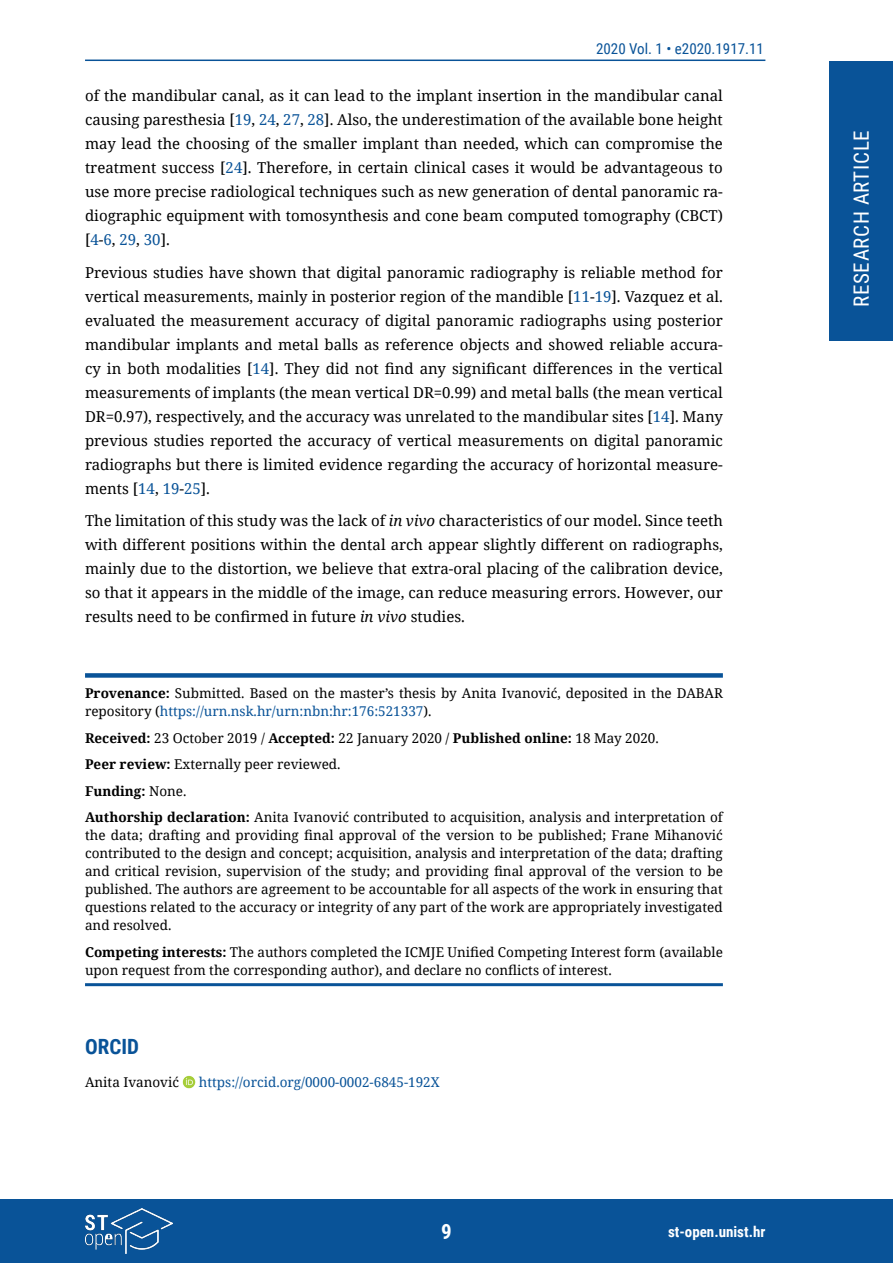
<style>
.page{position:relative;width:893px;height:1263px;background:#fff}
.page>*{position:absolute;margin:0;border:0;box-sizing:border-box;transform-origin:0 0}
.t1{font:21px "Roboto Condensed";letter-spacing:.035em;color:#fff}
.t2{font:700 21px "Roboto Condensed";color:#095398}
.t3{font:700 21px "Roboto Condensed";color:#fff}
.t4{font:15px/24px "Noto Serif";color:#000;text-align:justify}
.t5{font:15px "Roboto Condensed";color:#095398}
.t6{font:700 15px "Roboto Condensed";color:#fff}
.t7{font:13.5px/18px "Noto Serif";color:#000}
.t8{font:13.5px "Noto Serif";color:#095398}
.s1{color:#095398}
.s2{font-style:italic}
.s3{font-weight:700}
</style>
<div class="page">
<div style="left:829px;top:61px;width:64px;height:279px;background:#095398"></div>
<div style="left:0;top:1199px;width:893px;height:64px;background:#095398"></div>
<hr style="left:85px;top:60px;width:680px;height:1px;background:#095398">
<img style="left:85px;top:1209px;width:87px;height:44px">
<div style="left:85px;top:673px;width:638px;height:5px;background:#095398"></div>
<hr style="left:85px;top:983px;width:638px;height:3px;background:#095398">
<svg style="left:183px;top:1076px;width:12px;height:13px"></svg>
<p class="t5" style="left:596px;top:38px;width:169px">2020 Vol. 1 • e2020.1917.11</p>
<p class="t4" style="left:85px;top:83px;width:639px">of the mandibular canal, as it can lead to the implant insertion in the mandibular canal causing paresthesia [<span class="s1">19</span>, <span class="s1">24</span>, <span class="s1">27</span>, <span class="s1">28</span>]. Also, the underestimation of the available bone height may lead the choosing of the smaller implant than needed, which can compromise the treatment success [<span class="s1">24</span>]. Therefore, in certain clinical cases it would be advantageous to use more precise radiological techniques such as new generation of dental panoramic ra&shy;diographic equipment with tomosynthesis and cone beam computed tomography (CBCT) [<span class="s1">4</span>-<span class="s1">6</span>, <span class="s1">29</span>, <span class="s1">30</span>].</p>
<p class="t4" style="left:85px;top:260px;width:639px">Previous studies have shown that digital panoramic radiography is reliable method for vertical measurements, mainly in posterior region of the mandible [<span class="s1">11</span>-<span class="s1">19</span>]. Vazquez et al. evaluated the measurement accuracy of digital panoramic radiographs using posterior mandibular implants and metal balls as reference objects and showed reliable accura&shy;cy in both modalities [<span class="s1">14</span>]. They did not find any significant differences in the vertical measurements of implants (the mean vertical DR=0.99) and metal balls (the mean vertical DR=0.97), respectively, and the accuracy was unrelated to the mandibular sites [<span class="s1">14</span>]. Many previous studies reported the accuracy of vertical measurements on digital panoramic radiographs but there is limited evidence regarding the accuracy of horizontal measure&shy;ments [<span class="s1">14</span>, <span class="s1">19</span>-<span class="s1">25</span>].</p>
<p class="t4" style="left:85px;top:508px;width:639px">The limitation of this study was the lack of <span class="s2">in vivo</span> characteristics of our model. Since teeth with different positions within the dental arch appear slightly different on radiographs, mainly due to the distortion, we believe that extra-oral placing of the calibration device, so that it appears in the middle of the image, can reduce measuring errors. However, our results need to be confirmed in future <span class="s2">in vivo</span> studies.</p>
<p class="t7" style="left:85px;top:684px;width:639px"><span class="s3">Provenance:</span> Submitted. Based on the master’s thesis by Anita Ivanović, deposited in the DABAR repository (<span class="s1">https://urn.nsk.hr/urn:nbn:hr:176:521337</span>).</p>
<p class="t7" style="left:85px;top:724px;width:639px;line-height:26.5px"><span class="s3">Received:</span> 23 October 2019 / <span class="s3">Accepted:</span> 22 January 2020 / <span class="s3">Published online:</span> 18 May 2020.<br><span class="s3">Peer review:</span> Externally peer reviewed.<br><span class="s3">Funding:</span> None.<br><span class="s3">Authorship declaration:</span> Anita Ivanović contributed to acquisition, analysis and interpretation of</p>
<p class="t7" style="left:85px;top:826px;width:639px;text-align:justify">the data; drafting and providing final approval of the version to be published; Frane Mihanović contributed to the design and concept; acquisition, analysis and interpretation of the data; drafting and critical revision, supervision of the study; and providing final approval of the version to be published. The authors are agreement to be accountable for all aspects of the work in ensuring that questions related to the accuracy or integrity of any part of the work are appropriately investigated and resolved.</p>
<p class="t7" style="left:85px;top:942px;width:639px"><span class="s3">Competing interests:</span> The authors completed the ICMJE Unified Competing Interest form (available upon request from the corresponding author), and declare no conflicts of interest.</p>
<h1 class="t2" style="left:85px;top:1031px;width:55px">ORCID</h1>
<p class="t7" style="left:85px;top:1073px;width:96px">Anita Ivanović</p>
<p class="t8" style="left:199px;top:1073px;width:242px">https://orcid.org/0000-0002-6845-192X</p>
<h1 class="t3" style="left:441px;top:1217px;width:12px">9</h1>
<p class="t6" style="left:668px;top:1221px;width:99px">st-open.unist.hr</p>
<h1 class="t1" style="left:847px;top:307px;width:179px;rotate:-90deg">RESEARCH ARTICLE</h1>
</div>
